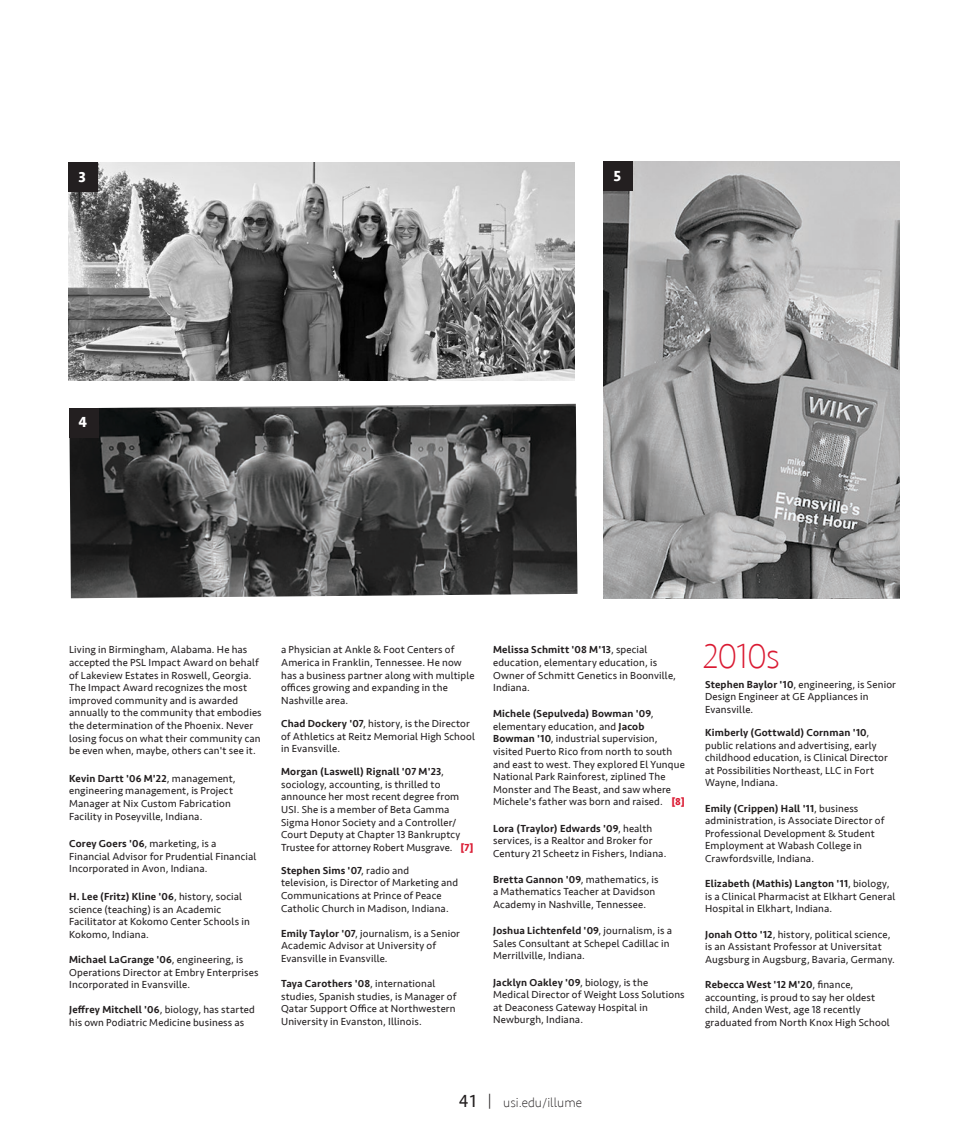
<style>
.page{position:relative;width:972px;height:1134px;background:#fff}
.page>*{position:absolute;margin:0;border:0;box-sizing:border-box;transform-origin:0 0}
.t1{font:200 36px "Seravek";letter-spacing:-.03em;color:#da1a32}
.t2{font:700 15px "Seravek";color:#fff}
.t3{font:200 13.5px "Seravek";color:#231f20}
.t4{font:10.5px/12.6px "Seravek";letter-spacing:.015em;color:#231f20}
.s1{font-weight:500}
.s2{font-weight:700;color:#da1a32}
.s3{font-weight:400;font-size:18px}
.s4{font-weight:300;font-size:15px}
</style>
<div class="page">
<img style="left:68px;top:162px;width:507px;height:218px">
<img style="left:69px;top:404px;width:509px;height:194px">
<img style="left:603px;top:161px;width:296px;height:437px">
<div style="left:68px;top:162px;width:30px;height:30px;background:#231f20"></div>
<div style="left:70px;top:408px;width:29px;height:29px;background:#231f20"></div>
<div style="left:603px;top:161px;width:30px;height:30px;background:#231f20"></div>
<h2 class="t2" style="left:79px;top:165px;width:9px">3</h2>
<h2 class="t2" style="left:614px;top:164px;width:9px">5</h2>
<h2 class="t2" style="left:79px;top:410px;width:10px">4</h2>
<p class="t4" style="left:69px;top:644px;width:194px">Living in Birmingham, Alabama. He has accepted the PSL Impact Award on behalf of Lakeview Estates in Roswell, Georgia.<br>The Impact Award recognizes the most improved community and is awarded annually to the community that embodies the determination of the Phoenix. Never losing focus on what their community can be even when, maybe, others can't see it.</p>
<p class="t4" style="left:69px;top:772px;width:168px"><span class="s1">Kevin Dartt '06 M'22</span>, management, engineering management, is Project Manager at Nix Custom Fabrication Facility in Poseyville, Indiana.</p>
<p class="t4" style="left:69px;top:837px;width:189px"><span class="s1">Corey Goers '06</span>, marketing, is a<br>Financial Advisor for Prudential Financial<br>Incorporated in Avon, Indiana.</p>
<p class="t4" style="left:69px;top:890px;width:182px"><span class="s1">H. Lee (Fritz) Kline '06</span>, history, social science (teaching) is an Academic Facilitator at Kokomo Center Schools in Kokomo, Indiana.</p>
<p class="t4" style="left:69px;top:953px;width:191px"><span class="s1">Michael LaGrange '06</span>, engineering, is<br>Operations Director at Embry Enterprises<br>Incorporated in Evansville.</p>
<p class="t4" style="left:69px;top:1004px;width:187px"><span class="s1">Jeffrey Mitchell '06</span>, biology, has started his own Podiatric Medicine business as</p>
<p class="t4" style="left:281px;top:644px;width:195px">a Physician at Ankle &amp; Foot Centers of America in Franklin, Tennessee. He now has a business partner along with multiple offices growing and expanding in the Nashville area.</p>
<p class="t4" style="left:281px;top:717px;width:195px"><span class="s1">Chad Dockery '07</span>, history, is the Director of Athletics at Reitz Memorial High School in Evansville.</p>
<p class="t4" style="left:281px;top:765px;width:194px"><span class="s1">Morgan (Laswell) Rignall '07 M'23</span>, sociology, accounting, is thrilled to announce her most recent degree from USI. She is a member of Beta Gamma Sigma Honor Society and a Controller/ Court Deputy at Chapter 13 Bankruptcy Trustee for attorney Robert Musgrave. <span class="s2">[7]</span></p>
<p class="t4" style="left:281px;top:864px;width:179px"><span class="s1">Stephen Sims '07</span>, radio and television, is Director of Marketing and Communications at Prince of Peace Catholic Church in Madison, Indiana.</p>
<p class="t4" style="left:281px;top:927px;width:180px"><span class="s1">Emily Taylor '07</span>, journalism, is a Senior<br>Academic Advisor at University of<br>Evansville in Evansville.</p>
<p class="t4" style="left:281px;top:977px;width:177px"><span class="s1">Taya Carothers '08</span>, international studies, Spanish studies, is Manager of Qatar Support Office at Northwestern University in Evanston, Illinois.</p>
<p class="t4" style="left:493px;top:644px;width:184px"><span class="s1">Melissa Schmitt '08 M'13</span>, special education, elementary education, is<br>Owner of Schmitt Genetics in Boonville,<br>Indiana.</p>
<p class="t4" style="left:493px;top:707px;width:193px"><span class="s1">Michele (Sepulveda) Bowman '09</span>, elementary education, and <span class="s1">Jacob Bowman '10</span>, industrial supervision, visited Puerto Rico from north to south and east to west. They explored El Yunque National Park Rainforest, ziplined The Monster and The Beast, and saw where Michele's father was born and raised. <span class="s2">[8]</span></p>
<p class="t4" style="left:493px;top:822px;width:175px"><span class="s1">Lora (Traylor) Edwards '09</span>, health services, is a Realtor and Broker for<br>Century 21 Scheetz in Fishers, Indiana.</p>
<p class="t4" style="left:493px;top:873px;width:167px"><span class="s1">Bretta Gannon '09</span>, mathematics, is a Mathematics Teacher at Davidson<br>Academy in Nashville, Tennessee.</p>
<p class="t4" style="left:493px;top:924px;width:181px"><span class="s1">Joshua Lichtenfeld '09</span>, journalism, is a<br>Sales Consultant at Schepel Cadillac in<br>Merrillville, Indiana.</p>
<p class="t4" style="left:493px;top:976px;width:193px"><span class="s1">Jacklyn Oakley '09</span>, biology, is the<br>Medical Director of Weight Loss Solutions at Deaconess Gateway Hospital in<br>Newburgh, Indiana.</p>
<h1 class="t1" style="left:703px;top:635px;width:79px">2010s</h1>
<p class="t4" style="left:705px;top:678px;width:192px"><span class="s1">Stephen Baylor '10</span>, engineering, is Senior<br>Design Engineer at GE Appliances in<br>Evansville.</p>
<p class="t4" style="left:705px;top:726px;width:184px"><span class="s1">Kimberly (Gottwald) Cornman '10</span>, public relations and advertising, early childhood education, is Clinical Director at Possibilities Northeast, LLC in Fort Wayne, Indiana.</p>
<p class="t4" style="left:705px;top:802px;width:181px"><span class="s1">Emily (Crippen) Hall '11</span>, business administration, is Associate Director of Professional Development &amp; Student Employment at Wabash College in Crawfordsville, Indiana.</p>
<p class="t4" style="left:705px;top:877px;width:192px"><span class="s1">Elizabeth (Mathis) Langton '11</span>, biology, is a Clinical Pharmacist at Elkhart General<br>Hospital in Elkhart, Indiana.</p>
<p class="t4" style="left:705px;top:928px;width:191px"><span class="s1">Jonah Otto '12</span>, history, political science, is an Assistant Professor at Universitat<br>Augsburg in Augsburg, Bavaria, Germany.</p>
<p class="t4" style="left:705px;top:978px;width:186px"><span class="s1">Rebecca West '12 M'20</span>, finance, accounting, is proud to say her oldest child, Anden West, age 18 recently graduated from North Knox High School</p>
<p class="t3" style="left:459px;top:1094px;width:125px"><span class="s3">41</span> <span class="s4">|</span> usi.edu/illume</p>
</div>
